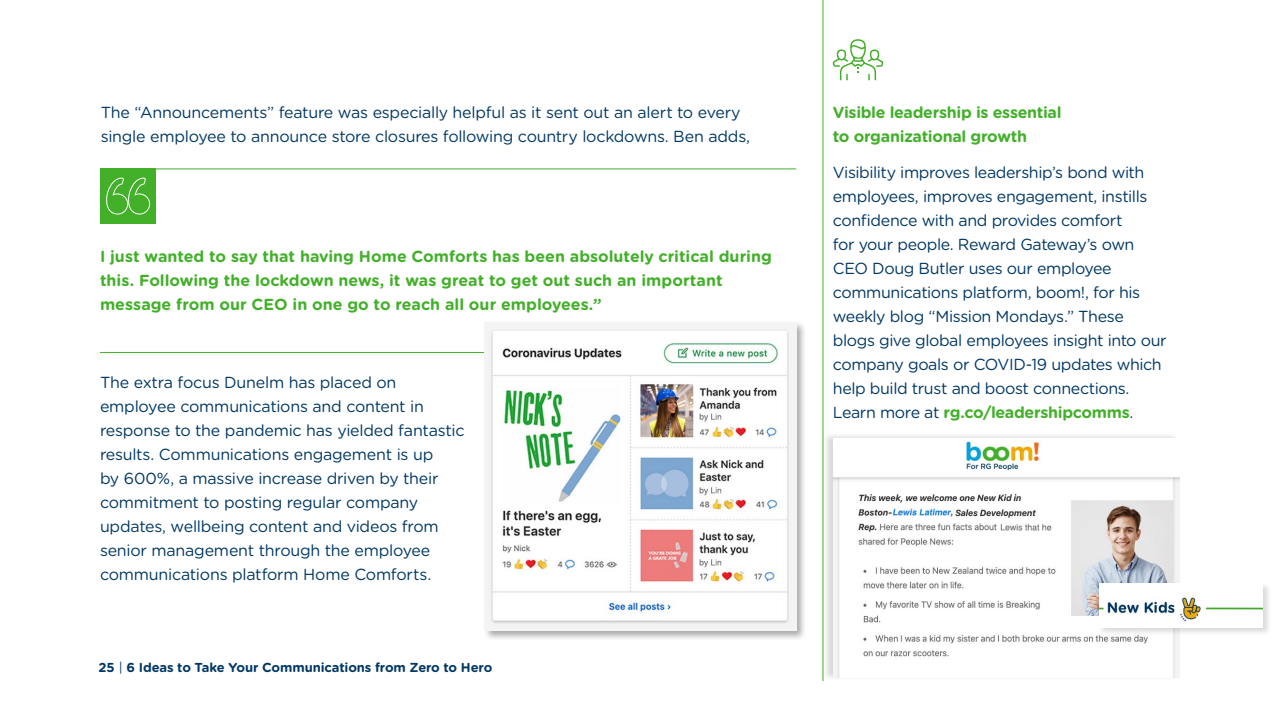
<style>
.page{position:relative;width:1280px;height:720px;background:#fff}
.page>*{position:absolute;margin:0;border:0;box-sizing:border-box;transform-origin:0 0}
.t1{font:16px/24px "Gotham Rounded";letter-spacing:-.02em;color:#003865}
.t2{font:700 16px/24px "Gotham Rounded";letter-spacing:-.005em;color:#43b02a}
.t3{font:700 13px "Gotham Rounded";letter-spacing:-.01em;color:#003865}
.s1{font-weight:400}
.s2{font-weight:700;color:#43b02a}
</style>
<div class="page">
<hr style="left:822px;top:0;width:1px;height:681px;background:#43b02a">
<hr style="left:100px;top:168px;width:696px;height:1px;background:#43b02a">
<div style="left:100px;top:168px;width:56px;height:56px;background:#43b02a"></div>
<svg style="left:106px;top:177px;width:45px;height:38px"></svg>
<hr style="left:100px;top:352px;width:696px;height:1px;background:#43b02a">
<svg style="left:833px;top:39px;width:50px;height:41px"></svg>
<div style="left:483px;top:321px;width:324px;height:320px;background:#000;opacity:.34"></div>
<img style="left:485px;top:322px;width:311px;height:309px">
<div style="left:823px;top:431px;width:357px;height:250px;background:#000;opacity:.15"></div>
<img style="left:833px;top:439px;width:347px;height:239px">
<div style="left:1098px;top:582px;width:174px;height:54px;background:#000;opacity:.15"></div>
<img style="left:1099px;top:583px;width:164px;height:44px">
<p class="t1" style="left:101px;top:100px;width:651px">The “Announcements” feature was especially helpful as it sent out an alert to every single employee to announce store closures following country lockdowns. Ben adds,</p>
<p class="t2" style="left:100px;top:244px;width:673px">I just wanted to say that having Home Comforts has been absolutely critical during this. Following the lockdown news, it was great to get out such an important message from our CEO in one go to reach all our employees.”</p>
<p class="t1" style="left:100px;top:370px;width:366px">The extra focus Dunelm has placed on employee communications and content in response to the pandemic has yielded fantastic results. Communications engagement is up<br>by 600%, a massive increase driven by their commitment to posting regular company updates, wellbeing content and videos from senior management through the employee communications platform Home Comforts.</p>
<p class="t3" style="left:98px;top:658px;width:395px">25 <span class="s1">|</span> 6 Ideas to Take Your Communications from Zero to Hero</p>
<p class="t2" style="left:833px;top:100px;width:230px">Visible leadership is essential to organizational growth</p>
<p class="t1" style="left:833px;top:160px;width:335px">Visibility improves leadership’s bond with employees, improves engagement, instills confidence with and provides comfort<br>for your people. Reward Gateway’s own CEO Doug Butler uses our employee communications platform, boom!, for his weekly blog “Mission Mondays.” These blogs give global employees insight into our company goals or COVID-19 updates which help build trust and boost connections.<br>Learn more at <span class="s2">rg.co/leadershipcomms</span>.</p>
</div>
